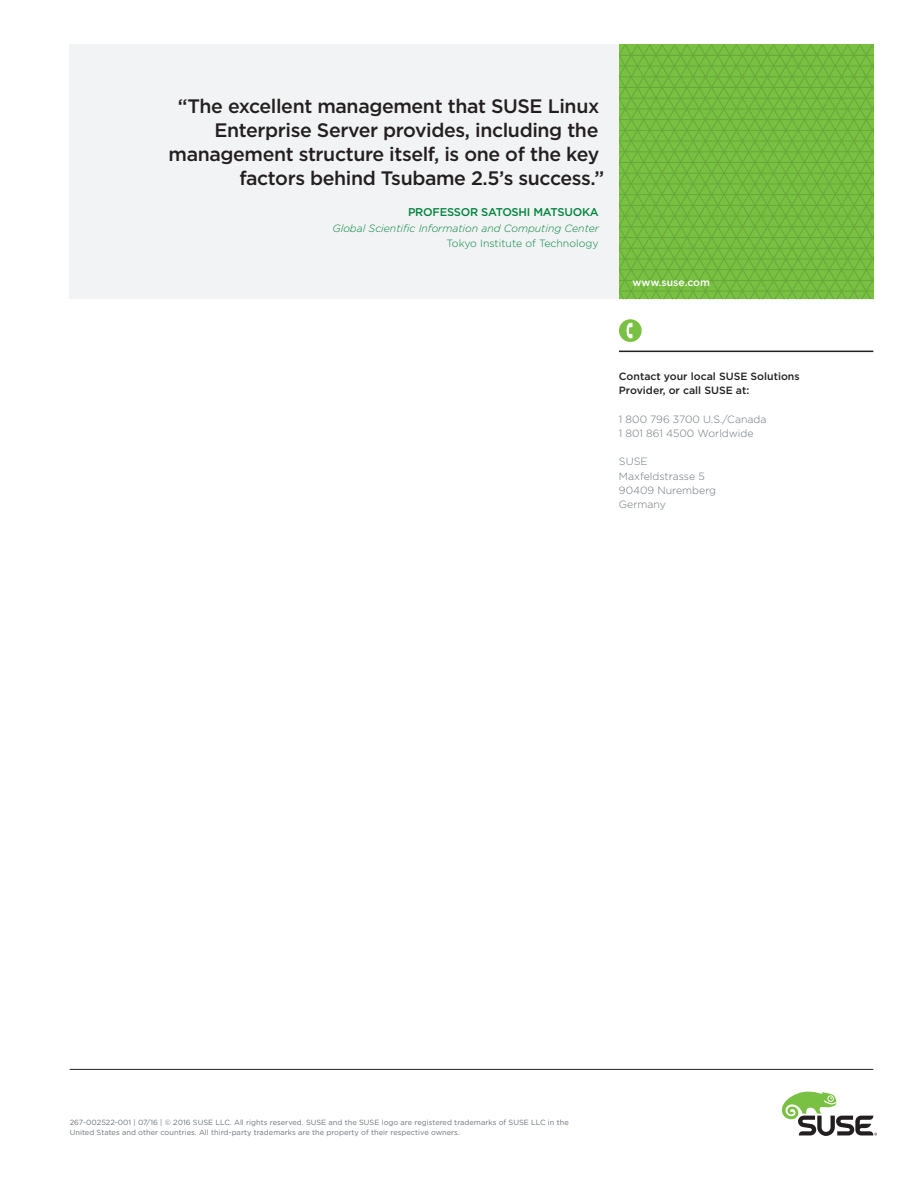
<style>
.page{position:relative;width:918px;height:1188px;background:#fff}
.page>*{position:absolute;margin:0;border:0;box-sizing:border-box;transform-origin:0 0}
.intro1_bold_13_16{font:500 19.5px/24px "Gotham";letter-spacing:-.02em;color:#231f20;text-align:right}
.quote_attribution_bo{font:500 11.25px "Gotham";letter-spacing:-.02em;color:#00843d}
.caption_7_9_5{font:300 10.5px "Gotham";color:#6a747b}
.caption_7_9_5_bold{font:500 10.5px/14.2px "Gotham";color:#231f20}
.caption_7pt-italics{font:italic 300 10.5px "Gotham";color:#00843d}
.caption_7pt{font:300 10.5px "Gotham";color:#00843d}
.caption_7pt_bold{font:500 10.5px "Gotham";color:#fff}
.mousetype_legal{font:7.5px/10.5px "Gotham";color:#6a747b}
</style>
<div class="page">
<svg style="left:619px;top:45px;width:254px;height:254px"></svg>
<hr style="left:619px;top:55px;width:254px;height:1px;background:#dcdddf">
<hr style="left:619px;top:66px;width:254px;height:1px;background:#dcdddf">
<hr style="left:619px;top:76px;width:254px;height:1px;background:#dcdddf">
<hr style="left:619px;top:87px;width:254px;height:1px;background:#dcdddf">
<hr style="left:619px;top:98px;width:254px;height:1px;background:#dcdddf">
<hr style="left:619px;top:109px;width:254px;height:1px;background:#dcdddf">
<hr style="left:619px;top:119px;width:254px;height:1px;background:#dcdddf">
<hr style="left:619px;top:130px;width:254px;height:1px;background:#dcdddf">
<hr style="left:619px;top:141px;width:254px;height:1px;background:#dcdddf">
<hr style="left:619px;top:151px;width:254px;height:1px;background:#dcdddf">
<hr style="left:619px;top:162px;width:254px;height:1px;background:#dcdddf">
<hr style="left:619px;top:184px;width:254px;height:1px;background:#dcdddf">
<hr style="left:619px;top:173px;width:254px;height:1px;background:#dcdddf">
<hr style="left:619px;top:194px;width:254px;height:1px;background:#dcdddf">
<hr style="left:619px;top:205px;width:254px;height:1px;background:#dcdddf">
<hr style="left:619px;top:216px;width:254px;height:1px;background:#dcdddf">
<hr style="left:619px;top:226px;width:254px;height:1px;background:#dcdddf">
<hr style="left:619px;top:248px;width:254px;height:1px;background:#dcdddf">
<hr style="left:619px;top:259px;width:254px;height:1px;background:#dcdddf">
<hr style="left:619px;top:269px;width:254px;height:1px;background:#dcdddf">
<hr style="left:619px;top:280px;width:254px;height:1px;background:#dcdddf">
<hr style="left:619px;top:291px;width:254px;height:1px;background:#dcdddf">
<hr style="left:619px;top:237px;width:254px;height:1px;background:#dcdddf">
<div style="left:70px;top:45px;width:549px;height:254px;background:#f2f3f4"></div>
<hr style="left:70px;top:1069px;width:803px;height:1px;background:#231f20">
<hr style="left:619px;top:351px;width:254px;height:1px;background:#231f20">
<div style="left:619px;top:319px;width:23px;height:23px;background:#79c142;border-radius:50%"></div>
<svg style="left:627px;top:323px;width:6px;height:15px"></svg>
<svg style="left:782px;top:1091px;width:95px;height:45px"></svg>
<p class="intro1_bold_13_16" style="left:169px;top:94px;width:437px">“The excellent management that SUSE Linux Enterprise Server provides, including the management structure itself, is one of the key factors behind Tsubame 2.5’s success.”</p>
<p class="quote_attribution_bo" style="left:408px;top:206px;width:192px">PROFESSOR SATOSHI MATSUOKA</p>
<p class="caption_7pt-italics" style="left:332px;top:223px;width:268px">Global Scientific Information and Computing Center</p>
<p class="caption_7pt" style="left:447px;top:237px;width:153px">Tokyo Institute of Technology</p>
<p class="caption_7pt_bold" style="left:632px;top:276px;width:79px">www.suse.com</p>
<p class="caption_7_9_5_bold" style="left:619px;top:369px;width:182px">Contact your local SUSE Solutions<br>Provider, or call SUSE at:</p>
<p class="caption_7_9_5" style="left:619px;top:413px;width:149px">1 800 796 3700 U.S./Canada</p>
<p class="caption_7_9_5" style="left:619px;top:427px;width:136px">1 801 861 4500 Worldwide</p>
<p class="caption_7_9_5" style="left:619px;top:456px;width:30px">SUSE</p>
<p class="caption_7_9_5" style="left:619px;top:470px;width:87px">Maxfeldstrasse 5</p>
<p class="caption_7_9_5" style="left:619px;top:484px;width:99px">90409 Nuremberg</p>
<p class="caption_7_9_5" style="left:619px;top:499px;width:49px">Germany</p>
<p class="mousetype_legal" style="left:70px;top:1117px;width:501px">267-002522-001 | 07/16 | © 2016 SUSE LLC. All rights reserved. SUSE and the SUSE logo are registered trademarks of SUSE LLC in the<br>United States and other countries. All third-party trademarks are the property of their respective owners.</p>
</div>
